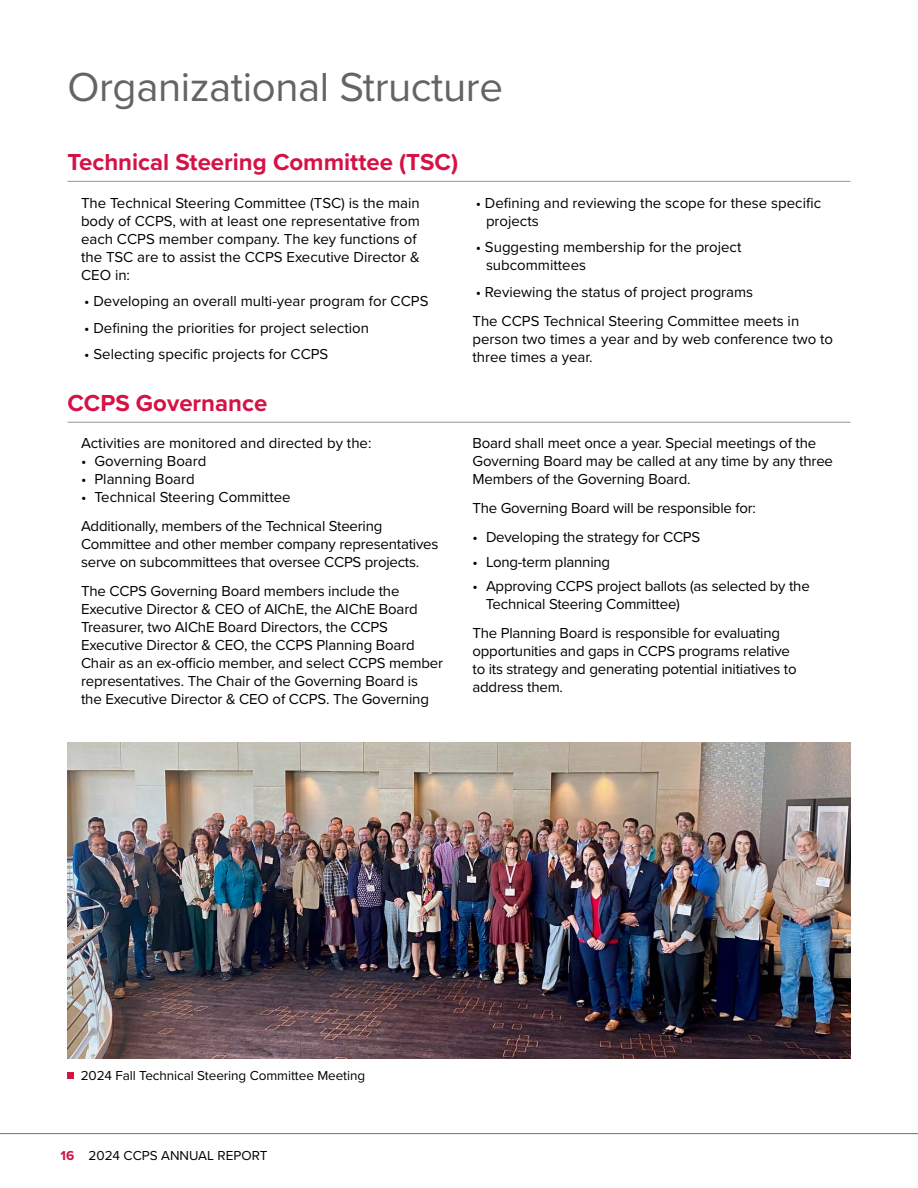
<style>
.page{position:relative;width:918px;height:1188px;background:#fff}
.page>*{position:absolute;margin:0;border:0;box-sizing:border-box;transform-origin:0 0}
.t1{font:42px "Proxima Nova";letter-spacing:-.01em;color:#636466}
.t2{font:700 24px "Proxima Nova";color:#d51246}
.t3{font:15px/18px "Proxima Nova";letter-spacing:-.01em;color:#000}
.t4{font:13.5px "Proxima Nova";letter-spacing:-.005em;color:#000}
.s1{font-weight:700;color:#d51246}
</style>
<div class="page">
<hr style="left:0;top:1133px;width:918px;height:1px;background:#6d6e71">
<hr style="left:68px;top:181px;width:782px;height:1px;background:#939598">
<hr style="left:68px;top:422px;width:782px;height:1px;background:#939598">
<div style="left:68px;top:1072px;width:6px;height:7px;background:#d51246"></div>
<img style="left:68px;top:742px;width:782px;height:316px">
<h1 class="t1" style="left:68px;top:55px;width:437px">Organizational Structure</h1>
<h2 class="t2" style="left:68px;top:144px;width:392px">Technical Steering Committee (TSC)</h2>
<p class="t3" style="left:81px;top:193px;width:340px">The Technical Steering Committee (TSC) is the main body of CCPS, with at least one representative from each CCPS member company. The key functions of the TSC are to assist the CCPS Executive Director &amp; CEO in:</p>
<p class="t3" style="left:84px;top:291px;width:346px">• Developing an overall multi-year program for CCPS</p>
<p class="t3" style="left:84px;top:318px;width:286px">• Defining the priorities for project selection</p>
<p class="t3" style="left:84px;top:345px;width:246px">• Selecting specific projects for CCPS</p>
<h2 class="t2" style="left:68px;top:385px;width:201px">CCPS Governance</h2>
<p class="t3" style="left:81px;top:434px;width:292px">Activities are monitored and directed by the:</p>
<p class="t3" style="left:81px;top:452px;width:127px">• Governing Board</p>
<p class="t3" style="left:81px;top:470px;width:115px">• Planning Board</p>
<p class="t3" style="left:81px;top:482px;width:303px;line-height:28.8px">• Technical Steering Committee<br>Additionally, members of the Technical Steering</p>
<p class="t3" style="left:81px;top:535px;width:359px">Committee and other member company representatives serve on subcommittees that oversee CCPS projects.</p>
<p class="t3" style="left:81px;top:581px;width:364px">The CCPS Governing Board members include the Executive Director &amp; CEO of AIChE, the AIChE Board Treasurer, two AIChE Board Directors, the CCPS Executive Director &amp; CEO, the CCPS Planning Board Chair as an ex-officio member, and select CCPS member representatives. The Chair of the Governing Board is<br>the Executive Director &amp; CEO of CCPS. The Governing</p>
<p class="t3" style="left:486px;top:193px;width:337px;text-indent:-10px">• Defining and reviewing the scope for these specific projects</p>
<p class="t3" style="left:486px;top:237px;width:257px;text-indent:-10px">• Suggesting membership for the project subcommittees</p>
<p class="t3" style="left:472px;top:277px;width:328px;line-height:28.8px">• Reviewing the status of project programs<br>The CCPS Technical Steering Committee meets in</p>
<p class="t3" style="left:472px;top:329px;width:362px">person two times a year and by web conference two to three times a year.</p>
<p class="t3" style="left:472px;top:434px;width:362px">Board shall meet once a year. Special meetings of the<br>Governing Board may be called at any time by any three<br>Members of the Governing Board.</p>
<p class="t3" style="left:472px;top:499px;width:285px">The Governing Board will be responsible for:</p>
<p class="t3" style="left:472px;top:527px;width:229px">• Developing the strategy for CCPS</p>
<p class="t3" style="left:472px;top:552px;width:139px">• Long-term planning</p>
<p class="t3" style="left:486px;top:577px;width:325px;text-indent:-13px">• Approving CCPS project ballots (as selected by the<br>Technical Steering Committee)</p>
<p class="t3" style="left:472px;top:624px;width:326px">The Planning Board is responsible for evaluating opportunities and gaps in CCPS programs relative to its strategy and generating potential initiatives to address them.</p>
<p class="t4" style="left:81px;top:1065px;width:286px">2024 Fall Technical Steering Committee Meeting</p>
<p class="t4" style="left:61px;top:1146px;width:208px"><span class="s1">16</span> 2024 CCPS ANNUAL REPORT</p>
</div>
